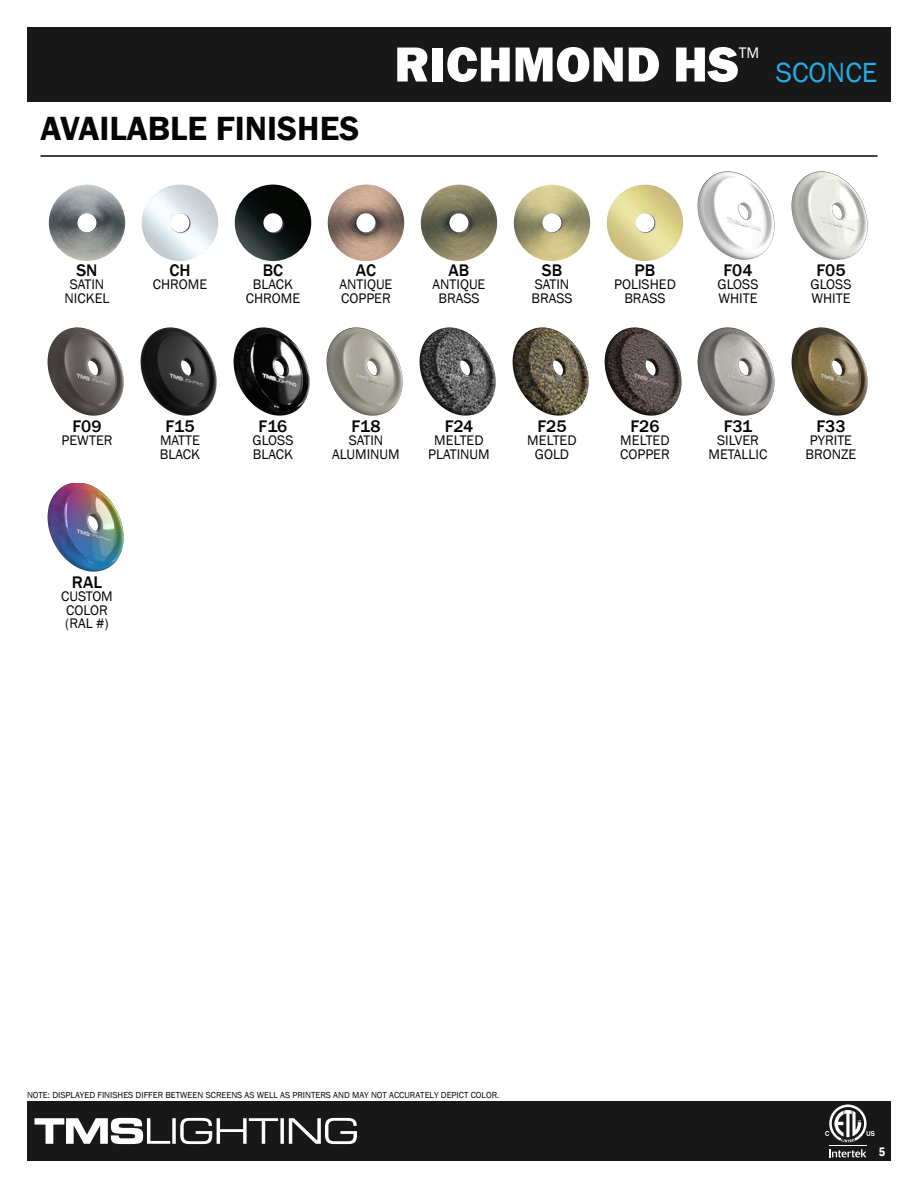
<style>
.page{position:relative;width:918px;height:1188px;background:#fff}
.page>*{position:absolute;margin:0;border:0;box-sizing:border-box;transform-origin:0 0}
.t1{font:800 51px "Franklin Gothic";color:#fff}
.t2{font:600 34.5px "Franklin Gothic";color:#050504}
.t3{font:28.5px "Franklin Gothic";color:#29aae1}
.t4{font:500 17.25px "Franklin Gothic";color:#050504}
.t5{font:15.75px "Franklin Gothic";color:#fff}
.t6{font:14.25px/13.5px "Franklin Gothic";color:#050504}
.t7{font:600 condensed 12.75px "Franklin Gothic";color:#fff}
.t8{font:9px "Franklin Gothic";color:#050504}
</style>
<div class="page">
<img style="left:791px;top:171px;width:77px;height:89px">
<img style="left:791px;top:327px;width:77px;height:89px">
<img style="left:697px;top:171px;width:78px;height:89px">
<img style="left:49px;top:185px;width:76px;height:76px">
<div style="left:27px;top:27px;width:864px;height:75px;background:#181818"></div>
<div style="left:27px;top:1101px;width:864px;height:60px;background:#181818"></div>
<svg style="left:829px;top:1149px;width:37px;height:8px"></svg>
<hr style="left:829px;top:1145px;width:38px;height:1px;background:#fff">
<svg style="left:825px;top:1105px;width:50px;height:37px"></svg>
<svg style="left:34px;top:1118px;width:323px;height:26px"></svg>
<hr style="left:40px;top:155px;width:838px;height:2px;background:#050504">
<img style="left:47px;top:327px;width:77px;height:89px">
<img style="left:140px;top:327px;width:77px;height:89px">
<img style="left:233px;top:327px;width:77px;height:89px">
<img style="left:326px;top:327px;width:77px;height:89px">
<img style="left:419px;top:327px;width:77px;height:89px">
<img style="left:512px;top:327px;width:77px;height:89px">
<img style="left:604px;top:327px;width:78px;height:89px">
<img style="left:697px;top:327px;width:78px;height:89px">
<img style="left:47px;top:483px;width:77px;height:89px">
<img style="left:514px;top:185px;width:76px;height:76px">
<img style="left:607px;top:185px;width:76px;height:76px">
<img style="left:142px;top:185px;width:76px;height:76px">
<img style="left:235px;top:185px;width:76px;height:76px">
<img style="left:328px;top:185px;width:76px;height:76px">
<img style="left:421px;top:185px;width:76px;height:76px">
<h2 class="t2" style="left:40px;top:107px;width:320px">AVAILABLE FINISHES</h2>
<h1 class="t1" style="left:394px;top:31px;width:346px">RICHMOND HS</h1>
<p class="t5" style="left:739px;top:42px;width:22px">TM</p>
<h3 class="t3" style="left:776px;top:54px;width:103px">SCONCE</h3>
<p class="t4" style="left:76px;top:259px;width:23px">SN</p>
<p class="t6" style="left:65px;top:278px;width:46px;text-align:center">SATIN<br>NICKEL</p>
<p class="t4" style="left:169px;top:259px;width:23px">CH</p>
<p class="t6" style="left:153px;top:278px;width:56px">CHROME</p>
<p class="t4" style="left:263px;top:259px;width:22px">BC</p>
<p class="t6" style="left:246px;top:278px;width:56px;text-align:center">BLACK<br>CHROME</p>
<p class="t4" style="left:356px;top:259px;width:22px">AC</p>
<p class="t6" style="left:340px;top:278px;width:54px">ANTIQUE<br>COPPER</p>
<p class="t4" style="left:449px;top:259px;width:22px">AB</p>
<p class="t6" style="left:433px;top:278px;width:54px;text-align:center">ANTIQUE<br>BRASS</p>
<p class="t4" style="left:542px;top:259px;width:22px">SB</p>
<p class="t6" style="left:531px;top:278px;width:43px">SATIN<br>BRASS</p>
<p class="t4" style="left:635px;top:259px;width:22px">PB</p>
<p class="t6" style="left:614px;top:278px;width:63px;text-align:center">POLISHED<br>BRASS</p>
<p class="t4" style="left:724px;top:259px;width:30px">F04</p>
<p class="t6" style="left:717px;top:278px;width:43px">GLOSS<br>WHITE</p>
<p class="t4" style="left:817px;top:259px;width:30px">F05</p>
<p class="t6" style="left:810px;top:278px;width:43px">GLOSS<br>WHITE</p>
<p class="t4" style="left:73px;top:415px;width:30px">F09</p>
<p class="t6" style="left:61px;top:434px;width:53px">PEWTER</p>
<p class="t4" style="left:166px;top:415px;width:30px">F15</p>
<p class="t6" style="left:160px;top:434px;width:42px">MATTE<br>BLACK</p>
<p class="t4" style="left:259px;top:415px;width:30px">F16</p>
<p class="t6" style="left:252px;top:434px;width:43px">GLOSS<br>BLACK</p>
<p class="t4" style="left:351px;top:415px;width:31px">F18</p>
<p class="t6" style="left:332px;top:434px;width:69px;text-align:center">SATIN<br>ALUMINUM</p>
<p class="t4" style="left:445px;top:415px;width:30px">F24</p>
<p class="t6" style="left:428px;top:434px;width:63px;text-align:center">MELTED<br>PLATINUM</p>
<p class="t4" style="left:538px;top:415px;width:30px">F25</p>
<p class="t6" style="left:527px;top:434px;width:51px;text-align:center">MELTED<br>GOLD</p>
<p class="t4" style="left:631px;top:415px;width:30px">F26</p>
<p class="t6" style="left:620px;top:434px;width:51px">MELTED<br>COPPER</p>
<p class="t4" style="left:724px;top:415px;width:30px">F31</p>
<p class="t6" style="left:709px;top:434px;width:60px;text-align:center">SILVER<br>METALLIC</p>
<p class="t4" style="left:817px;top:415px;width:30px">F33</p>
<p class="t6" style="left:806px;top:434px;width:52px">PYRITE<br>BRONZE</p>
<p class="t4" style="left:72px;top:571px;width:32px">RAL</p>
<p class="t6" style="left:61px;top:590px;width:53px">CUSTOM<br>COLOR (RAL #)</p>
<p class="t8" style="left:27px;top:1089px;width:474px">NOTE: DISPLAYED FINISHES DIFFER BETWEEN SCREENS AS WELL AS PRINTERS AND MAY NOT ACCURATELY DEPICT COLOR.</p>
<p class="t7" style="left:879px;top:1143px;width:8px">5</p>
</div>
